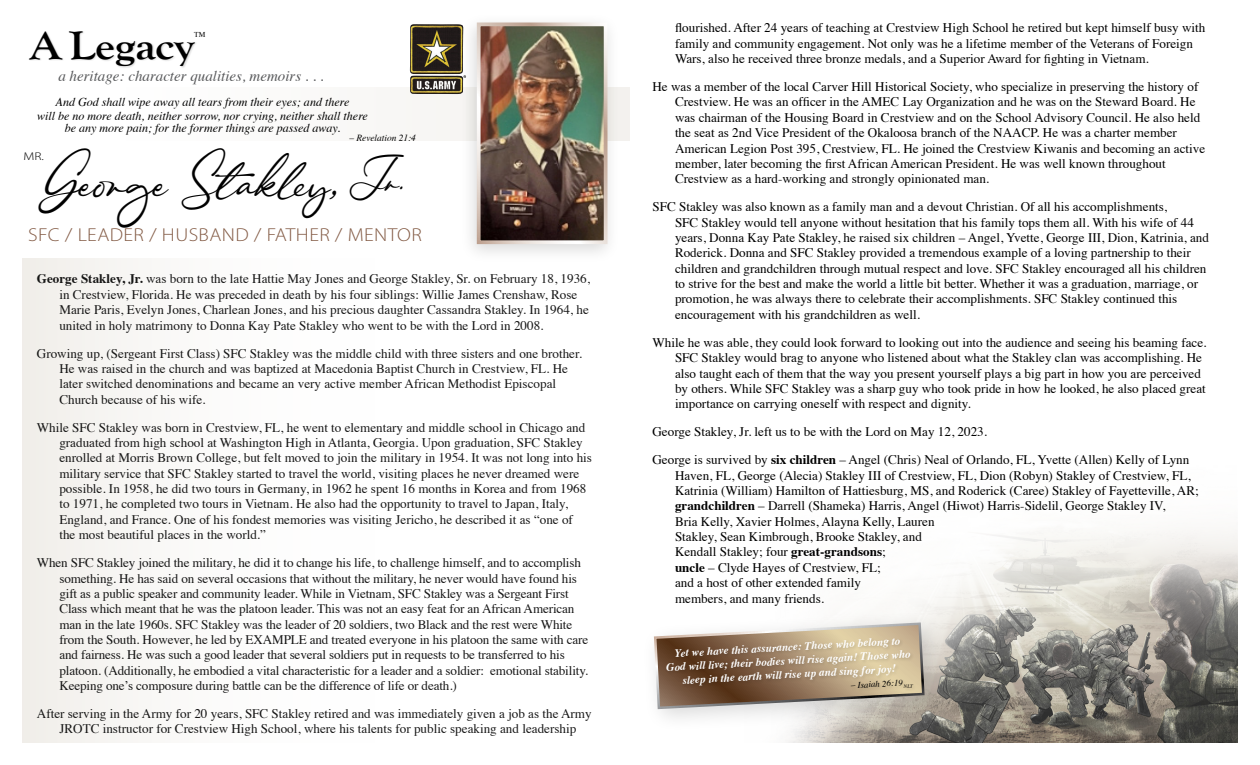
<style>
.page{position:relative;width:1260px;height:765px;background:#fff}
.page>*{position:absolute;margin:0;border:0;box-sizing:border-box;transform-origin:0 0}
.t1{font:43px "Corinthiago";color:#000}
.t2{font:700 41.25px "Goudy Old Style T";color:#000;scale:1.13 1}
.t3{font:300 18.75px "Myriad Pro";letter-spacing:.02em;color:#835b45;scale:1.1 1}
.t4{font:italic 15px "Times";color:#58595b}
.t5{font:13.12px/15.4px "Times";color:#000}
.t6{font:italic 12px/13px "Times";color:#000;text-align:center}
.t7{font:italic 700 11.25px/13.8px "Times";color:#fff;text-align:center}
.t8{font:300 11.25px "Myriad Pro";color:#000;scale:1.25 1}
.t9{font:italic 9.38px "Times";color:#000}
.t10{font:italic 8.88px "Times";color:#000}
.t11{font:7.5px "Times";color:#000}
.s1{font-size:30.88px}
.s2{font-weight:700}
</style>
<div class="page">
<img style="left:788px;top:530px;width:450px;height:212px">
<div style="left:124px;top:88px;width:506px;height:52px;background:#fafaf8"></div>
<div style="left:22px;top:259px;width:375px;height:483px;background:linear-gradient(to right,#f3f0ed,#fff)"></div>
<div style="left:28px;top:31px;width:170px;height:37px;background:#000;opacity:.15"></div>
<div style="left:641px;top:609px;width:307px;height:124px;background:#000;opacity:.15"></div>
<svg style="left:653px;top:621px;width:273px;height:89px"></svg>
<div style="left:665px;top:637px;width:252px;height:56px;background:#000;opacity:.15"></div>
<div style="left:460px;top:12px;width:161px;height:252px;background:#000;opacity:.15"></div>
<img style="left:482px;top:27px;width:121px;height:212px">
<div style="left:477px;top:22px;width:131px;height:222px;border:4px solid #fff"></div>
<img style="left:410px;top:24px;width:53px;height:70px">
<h2 class="t2" style="left:30px;top:22px;width:147px">A Legacy</h2>
<p class="t11" style="left:194px;top:28px;width:13px">TM</p>
<p class="t4" style="left:58px;top:63px;width:267px">a heritage: character qualities, memoirs . . .</p>
<p class="t6" style="left:37px;top:95px;width:332px">And God shall wipe away all tears from their eyes; and there<br>will be no more death, neither sorrow, nor crying, neither shall there be any more pain; for the former things are passed away.</p>
<p class="t9" style="left:349px;top:130px;width:68px">– Revelation 21:4</p>
<h1 class="t1" style="left:39px;top:155px;width:369px">George Stakley, <span class="s1">Jr.</span></h1>
<p class="t8" style="left:23px;top:149px;width:18px">MR.</p>
<h3 class="t3" style="left:28px;top:224px;width:360px">SFC / LEADER / HUSBAND / FATHER / MENTOR</h3>
<p class="t5" style="left:59px;top:270px;width:532px;text-indent:-22px"><span class="s2">George Stakley, Jr.</span> was born to the late Hattie May Jones and George Stakley, Sr. on February 18, 1936, in Crestview, Florida. He was preceded in death by his four siblings: Willie James Crenshaw, Rose Marie Paris, Evelyn Jones, Charlean Jones, and his precious daughter Cassandra Stakley. In 1964, he united in holy matrimony to Donna Kay Pate Stakley who went to be with the Lord in 2008.</p>
<p class="t5" style="left:59px;top:344px;width:524px;text-indent:-22px">Growing up, (Sergeant First Class) SFC Stakley was the middle child with three sisters and one brother.<br>He was raised in the church and was baptized at Macedonia Baptist Church in Crestview, FL. He later switched denominations and became an very active member African Methodist Episcopal Church because of his wife.</p>
<p class="t5" style="left:59px;top:418px;width:534px;text-indent:-22px">While SFC Stakley was born in Crestview, FL, he went to elementary and middle school in Chicago and graduated from high school at Washington High in Atlanta, Georgia. Upon graduation, SFC Stakley enrolled at Morris Brown College, but felt moved to join the military in 1954. It was not long into his military service that SFC Stakley started to travel the world, visiting places he never dreamed were possible. In 1958, he did two tours in Germany, in 1962 he spent 16 months in Korea and from 1968 to 1971, he completed two tours in Vietnam. He also had the opportunity to travel to Japan, Italy, England, and France. One of his fondest memories was visiting Jericho, he described it as “one of the most beautiful places in the world.”</p>
<p class="t5" style="left:59px;top:554px;width:530px;text-indent:-22px">When SFC Stakley joined the military, he did it to change his life, to challenge himself, and to accomplish something. He has said on several occasions that without the military, he never would have found his gift as a public speaker and community leader. While in Vietnam, SFC Stakley was a Sergeant First Class which meant that he was the platoon leader. This was not an easy feat for an African American man in the late 1960s. SFC Stakley was the leader of 20 soldiers, two Black and the rest were White from the South. However, he led by EXAMPLE and treated everyone in his platoon the same with care and fairness. He was such a good leader that several soldiers put in requests to be transferred to his platoon. (Additionally, he embodied a vital characteristic for a leader and a soldier: emotional stability.<br>Keeping one’s composure during battle can be the difference of life or death.)</p>
<p class="t5" style="left:37px;top:705px;width:556px;text-align:center">After serving in the Army for 20 years, SFC Stakley retired and was immediately given a job as the Army<br>JROTC instructor for Crestview High School, where his talents for public speaking and leadership</p>
<p class="t5" style="left:675px;top:19px;width:532px">flourished. After 24 years of teaching at Crestview High School he retired but kept himself busy with family and community engagement. Not only was he a lifetime member of the Veterans of Foreign<br>Wars, also he received three bronze medals, and a Superior Award for fighting in Vietnam.</p>
<p class="t5" style="left:675px;top:78px;width:532px;text-indent:-22px">He was a member of the local Carver Hill Historical Society, who specialize in preserving the history of Crestview. He was an officer in the AMEC Lay Organization and he was on the Steward Board. He was chairman of the Housing Board in Crestview and on the School Advisory Council. He also held the seat as 2nd Vice President of the Okaloosa branch of the NAACP. He was a charter member American Legion Post 395, Crestview, FL. He joined the Crestview Kiwanis and becoming an active member, later becoming the first African American President. He was well known throughout Crestview as a hard-working and strongly opinionated man.</p>
<p class="t5" style="left:675px;top:198px;width:536px;text-indent:-22px">SFC Stakley was also known as a family man and a devout Christian. Of all his accomplishments,<br>SFC Stakley would tell anyone without hesitation that his family tops them all. With his wife of 44 years, Donna Kay Pate Stakley, he raised six children – Angel, Yvette, George III, Dion, Katrinia, and Roderick. Donna and SFC Stakley provided a tremendous example of a loving partnership to their children and grandchildren through mutual respect and love. SFC Stakley encouraged all his children to strive for the best and make the world a little bit better. Whether it was a graduation, marriage, or promotion, he was always there to celebrate their accomplishments. SFC Stakley continued this encouragement with his grandchildren as well.</p>
<p class="t5" style="left:675px;top:334px;width:533px;text-indent:-22px">While he was able, they could look forward to looking out into the audience and seeing his beaming face.<br>SFC Stakley would brag to anyone who listened about what the Stakley clan was accomplishing. He also taught each of them that the way you present yourself plays a big part in how you are perceived by others. While SFC Stakley was a sharp guy who took pride in how he looked, he also placed great importance on carrying oneself with respect and dignity.</p>
<p class="t5" style="left:653px;top:417px;width:538px;line-height:28px">George Stakley, Jr. left us to be with the Lord on May 12, 2023.<br>George is survived by <span class="s2">six children</span> – Angel (Chris) Neal of Orlando, FL, Yvette (Allen) Kelly of Lynn</p>
<p class="t5" style="left:675px;top:466px;width:525px">Haven, FL, George (Alecia) Stakley III of Crestview, FL, Dion (Robyn) Stakley of Crestview, FL, Katrinia (William) Hamilton of Hattiesburg, MS, and Roderick (Caree) Stakley of Fayetteville, AR; <span class="s2">grandchildren</span> – Darrell (Shameka) Harris, Angel (Hiwot) Harris-Sidelil, George Stakley IV,<br>Bria Kelly, Xavier Holmes, Alayna Kelly, Lauren<br>Stakley, Sean Kimbrough, Brooke Stakley, and<br>Kendall Stakley; four <span class="s2">great-grandsons</span>;<br><span class="s2">uncle</span> – Clyde Hayes of Crestview, FL;<br>and a host of other extended family<br>members, and many friends.</p>
<p class="t7" style="left:665px;top:645px;width:246px;rotate:-3deg">Yet we have this assurance: Those who belong to<br>God will live; their bodies will rise again! Those who sleep in the earth will rise up and sing for joy!</p>
<p class="t10" style="left:851px;top:678px;width:63px;rotate:-3deg">– Isaiah 26:19<sub>NLT</sub></p>
</div>
